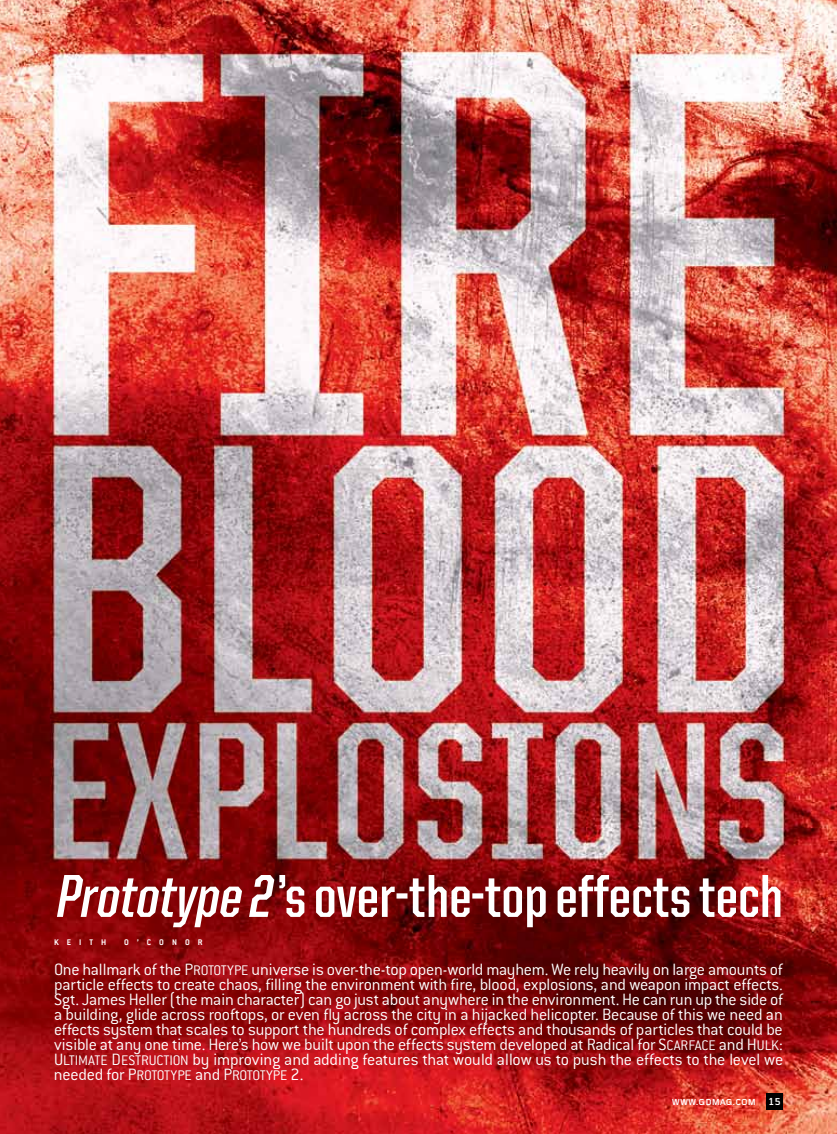
<style>
.page{position:relative;width:837px;height:1134px;background:#fff}
.page>*{position:absolute;margin:0;border:0;box-sizing:border-box;transform-origin:0 0}
.t1{font:300 18px/15px "Conduit ITC";letter-spacing:-.01em;color:#fff;text-align:justify}
.t2{font:15.3px "Conduit ITC Light SC850";letter-spacing:-.025em;color:#fff}
.t3{font:700 9px "Foundry Gridnik";color:#fff}
.t4{font:700 9px "Conduit ITC";letter-spacing:.9em;color:#fff}
.s1{font-family:"Conduit ITC Light SC850";font-weight:400}
.s2{font-family:"Conduit ITC Light SC850";font-weight:400;font-size:15.3px}
.s3{font-family:"Conduit ITC";font-weight:300;font-size:18px}
.s4{font-size:18px}
.s5{font-size:10.5px}
</style>
<div class="page">
<img style="left:0;top:0;width:837px;height:1134px">
<svg style="left:57px;top:875px;width:723px;height:52px"></svg>
<div style="left:766px;top:1094px;width:17px;height:16px;background:#000"></div>
<p class="t4" style="left:54px;top:937px;width:54px">KEITH</p>
<p class="t4" style="left:124px;top:937px;width:80px">O’CONOR</p>
<p class="t1" style="left:54px;top:962px;width:731px">One hallmark of the <span class="s1">P</span><span class="s2">ROTOTYPE</span> universe is over-the-top open-world mayhem. We rely heavily on large amounts of particle effects to create chaos, filling the environment with fire, blood, explosions, and weapon impact effects.<br>Sgt. James Heller (the main character) can go just about anywhere in the environment. He can run up the side of a building, glide across rooftops, or even fly across the city in a hijacked helicopter. Because of this we need an effects system that scales to support the hundreds of complex effects and thousands of particles that could be visible at any one time. Here’s how we built upon the effects system developed at Radical for <span class="s1">S</span><span class="s2">CARFACE</span> and <span class="s1">H</span><span class="s2">ULK</span><span class="s1">:<br>U</span> <span class="s2">LTIMATE</span> <span class="s1">D</span><span class="s2">ESTRUCTION</span> by improving and adding features that would allow us to push the effects to the level we</p>
<p class="t2" style="left:54px;top:1067px;width:251px"><span class="s3">needed for</span> <span class="s4">P</span>ROTOTYPE <span class="s3">and</span> <span class="s4">P</span>ROTOTYPE <span class="s4">2</span><span class="s3">.</span></p>
<p class="t3" style="left:672px;top:1097px;width:111px">WWW.GDMAG.COM <span class="s5">15</span></p>
</div>
